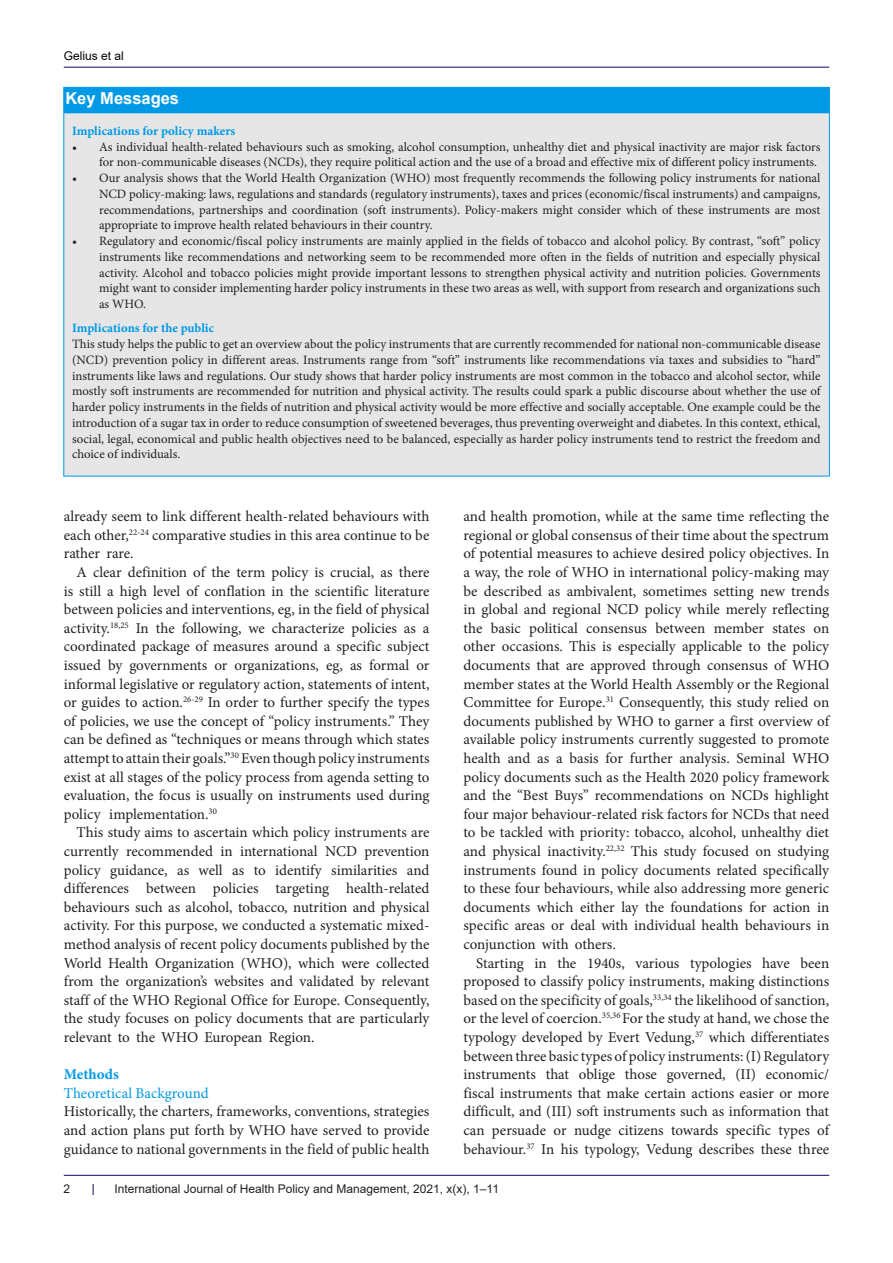
<style>
.page{position:relative;width:893px;height:1263px;background:#fff}
.page>*{position:absolute;margin:0;border:0;box-sizing:border-box;transform-origin:0 0}
.t1{font:700 16.5px "Arial";color:#fff}
.t2{font:15px/18.6px "Minion Pro";color:#231f20;text-align:justify}
.t3{font:15px "Minion Pro";color:#0099e5}
.t4{font:700 15px "Minion Pro";color:#0099e5}
.t5{font:12.75px/15.8px "Minion Pro";color:#231f20;text-align:justify}
.t6{font:700 12.75px "Minion Pro";color:#0099e5}
.t7{font:12px "Arial";color:#231f20}
.t8{font:12px "Arial";color:#000001}
</style>
<div class="page">
<hr style="left:64px;top:67px;width:765px;height:1px;background:#190066">
<hr style="left:64px;top:1175px;width:765px;height:1px;background:#190066">
<div style="left:64px;top:87px;width:766px;height:389px;background:#e6e6e6"></div>
<div style="left:64px;top:87px;width:765px;height:26px;background:#0099e5;border:2px solid #0099e5"></div>
<p class="t8" style="left:64px;top:48px;width:62px">Gelius et al</p>
<p class="t1" style="left:65px;top:87px;width:115px">Key Messages</p>
<p class="t6" style="left:72px;top:122px;width:165px">Implications for policy makers</p>
<p class="t5" style="left:72px;top:139px;width:750px;text-align:right">• As individual health-related behaviours such as smoking, alcohol consumption, unhealthy diet and physical inactivity are major risk factors for non-communicable diseases (NCDs), they require political action and the use of a broad and effective mix of different policy instruments.</p>
<p class="t5" style="left:99px;top:170px;width:723px;text-indent:-27px">• Our analysis shows that the World Health Organization (WHO) most frequently recommends the following policy instruments for national NCD policy-making: laws, regulations and standards (regulatory instruments), taxes and prices (economic/fiscal instruments) and campaigns, recommendations, partnerships and coordination (soft instruments). Policy-makers might consider which of these instruments are most appropriate to improve health related behaviours in their country.</p>
<p class="t5" style="left:99px;top:233px;width:723px;text-indent:-27px">• Regulatory and economic/fiscal policy instruments are mainly applied in the fields of tobacco and alcohol policy. By contrast, “soft” policy instruments like recommendations and networking seem to be recommended more often in the fields of nutrition and especially physical activity. Alcohol and tobacco policies might provide important lessons to strengthen physical activity and nutrition policies. Governments might want to consider implementing harder policy instruments in these two areas as well, with support from research and organizations such as WHO.</p>
<p class="t6" style="left:72px;top:319px;width:144px">Implications for the public</p>
<p class="t5" style="left:72px;top:336px;width:750px">This study helps the public to get an overview about the policy instruments that are currently recommended for national non-communicable disease (NCD) prevention policy in different areas. Instruments range from “soft” instruments like recommendations via taxes and subsidies to “hard” instruments like laws and regulations. Our study shows that harder policy instruments are most common in the tobacco and alcohol sector, while mostly soft instruments are recommended for nutrition and physical activity. The results could spark a public discourse about whether the use of harder policy instruments in the fields of nutrition and physical activity would be more effective and socially acceptable. One example could be the introduction of a sugar tax in order to reduce consumption of sweetened beverages, thus preventing overweight and diabetes. In this context, ethical, social, legal, economical and public health objectives need to be balanced, especially as harder policy instruments tend to restrict the freedom and choice of individuals.</p>
<p class="t2" style="left:64px;top:507px;width:367px">already seem to link different health-related behaviours with each other,<sup>22-24</sup> comparative studies in this area continue to be rather rare.</p>
<p class="t2" style="left:64px;top:563px;width:367px;text-indent:13px">A clear definition of the term policy is crucial, as there is still a high level of conflation in the scientific literature between policies and interventions, eg, in the field of physical activity.<sup>18,25</sup> In the following, we characterize policies as a coordinated package of measures around a specific subject issued by governments or organizations, eg, as formal or informal legislative or regulatory action, statements of intent, or guides to action.<sup>26-29</sup> In order to further specify the types of policies, we use the concept of “policy instruments.” They can be defined as “techniques or means through which states attempt to attain their goals.”<sup>30</sup> Even though policy instruments exist at all stages of the policy process from agenda setting to evaluation, the focus is usually on instruments used during policy implementation.<sup>30</sup></p>
<p class="t2" style="left:64px;top:823px;width:367px;text-indent:13px">This study aims to ascertain which policy instruments are currently recommended in international NCD prevention policy guidance, as well as to identify similarities and differences between policies targeting health-related behaviours such as alcohol, tobacco, nutrition and physical activity. For this purpose, we conducted a systematic mixed&shy;method analysis of recent policy documents published by the World Health Organization (WHO), which were collected from the organization’s websites and validated by relevant staff of the WHO Regional Office for Europe. Consequently, the study focuses on policy documents that are particularly relevant to the WHO European Region.</p>
<p class="t4" style="left:64px;top:1064px;width:56px">Methods</p>
<p class="t3" style="left:64px;top:1083px;width:147px">Theoretical Background</p>
<p class="t2" style="left:64px;top:1102px;width:367px">Historically, the charters, frameworks, conventions, strategies and action plans put forth by WHO have served to provide guidance to national governments in the field of public health</p>
<p class="t2" style="left:463px;top:507px;width:367px">and health promotion, while at the same time reflecting the regional or global consensus of their time about the spectrum of potential measures to achieve desired policy objectives. In a way, the role of WHO in international policy-making may be described as ambivalent, sometimes setting new trends in global and regional NCD policy while merely reflecting the basic political consensus between member states on other occasions. This is especially applicable to the policy documents that are approved through consensus of WHO member states at the World Health Assembly or the Regional Committee for Europe.<sup>31</sup> Consequently, this study relied on documents published by WHO to garner a first overview of available policy instruments currently suggested to promote health and as a basis for further analysis. Seminal WHO policy documents such as the Health 2020 policy framework and the “Best Buys” recommendations on NCDs highlight four major behaviour-related risk factors for NCDs that need to be tackled with priority: tobacco, alcohol, unhealthy diet and physical inactivity.<sup>22,32</sup> This study focused on studying instruments found in policy documents related specifically to these four behaviours, while also addressing more generic documents which either lay the foundations for action in specific areas or deal with individual health behaviours in conjunction with others.</p>
<p class="t2" style="left:463px;top:954px;width:367px;text-indent:13px">Starting in the 1940s, various typologies have been proposed to classify policy instruments, making distinctions based on the specificity of goals,<sup>33,34</sup> the likelihood of sanction, or the level of coercion.<sup>35,36</sup> For the study at hand, we chose the typology developed by Evert Vedung,<sup>37</sup> which differentiates between three basic types of policy instruments: (I) Regulatory instruments that oblige those governed, (II) economic/ fiscal instruments that make certain actions easier or more difficult, and (III) soft instruments such as information that can persuade or nudge citizens towards specific types of behaviour.<sup>37</sup> In his typology, Vedung describes these three</p>
<p class="t7" style="left:64px;top:1180px;width:8px">2</p>
<p class="t7" style="left:114px;top:1180px;width:386px">International Journal of Health Policy and Management, 2021, x(x), 1–11</p>
</div>
